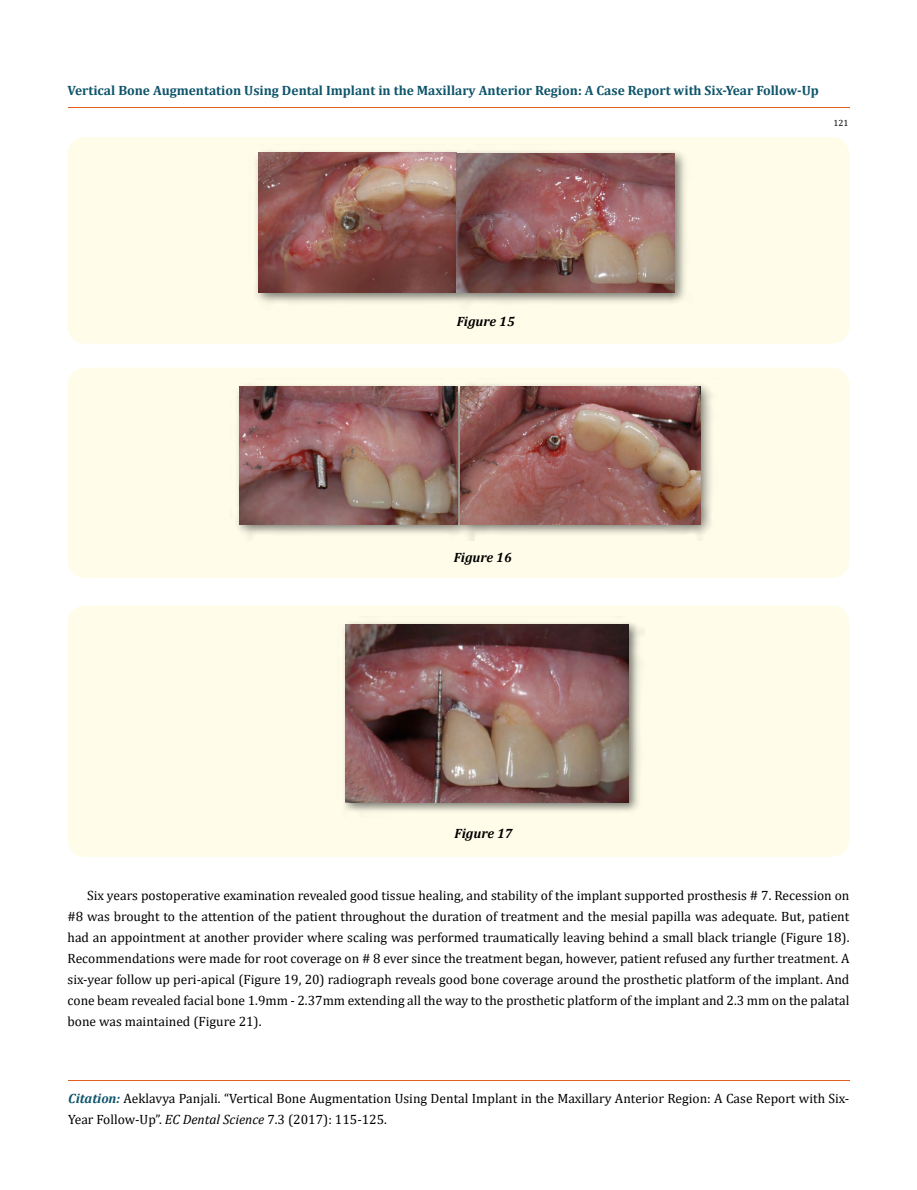
<style>
.page{position:relative;width:917px;height:1190px;background:#fff}
.page>*{position:absolute;margin:0;border:0;box-sizing:border-box;transform-origin:0 0}
.t1{font:13.5px/21px "Cambria";color:#000}
.t2{font:700 13.5px "Cambria";color:#0e546a}
.t3{font:italic 700 13.5px "Cambria";color:#000}
.t4{font:9px "Cambria";color:#000}
.s1{font-weight:700;font-style:italic;color:#0e546a}
.s2{font-style:italic}
</style>
<div class="page">
<hr style="left:68px;top:108px;width:781px;height:1px;background:#e05d1a">
<hr style="left:68px;top:1080px;width:781px;height:1px;background:#e05d1a">
<div style="left:68px;top:137px;width:781px;height:207px;background:#fffde9;border-radius:18px"></div>
<img style="left:256px;top:151px;width:191px;height:152px">
<img style="left:258px;top:153px;width:189px;height:139px">
<img style="left:447px;top:151px;width:239px;height:153px">
<div style="left:68px;top:368px;width:781px;height:210px;background:#fffde9;border-radius:18px"></div>
<img style="left:237px;top:385px;width:238px;height:156px">
<img style="left:240px;top:387px;width:211px;height:137px">
<img style="left:451px;top:384px;width:261px;height:156px">
<img style="left:460px;top:386px;width:240px;height:138px">
<div style="left:68px;top:605px;width:781px;height:252px;background:#fffde9;border-radius:18px"></div>
<img style="left:344px;top:623px;width:299px;height:189px">
<img style="left:345px;top:624px;width:283px;height:178px">
<p class="t2" style="left:68px;top:80px;width:752px">Vertical Bone Augmentation Using Dental Implant in the Maxillary Anterior Region: A Case Report with Six-Year Follow-Up</p>
<p class="t4" style="left:833px;top:118px;width:16px">121</p>
<p class="t3" style="left:456px;top:311px;width:60px">Figure 15</p>
<p class="t3" style="left:453px;top:547px;width:60px">Figure 16</p>
<p class="t3" style="left:454px;top:823px;width:60px">Figure 17</p>
<p class="t1" style="left:68px;top:884px;width:783px;text-align:justify;text-indent:19px">Six years postoperative examination revealed good tissue healing, and stability of the implant supported prosthesis # 7. Recession on #8 was brought to the attention of the patient throughout the duration of treatment and the mesial papilla was adequate. But, patient had an appointment at another provider where scaling was performed traumatically leaving behind a small black triangle (Figure 18).<br>Recommendations were made for root coverage on # 8 ever since the treatment began, however, patient refused any further treatment. A six-year follow up peri-apical (Figure 19, 20) radiograph reveals good bone coverage around the prosthetic platform of the implant. And cone beam revealed facial bone 1.9mm - 2.37mm extending all the way to the prosthetic platform of the implant and 2.3 mm on the palatal bone was maintained (Figure 21).</p>
<p class="t1" style="left:68px;top:1087px;width:782px"><span class="s1">Citation:</span> Aeklavya Panjali. “Vertical Bone Augmentation Using Dental Implant in the Maxillary Anterior Region: A Case Report with Six-<br>Year Follow-Up”. <span class="s2">EC Dental Science</span> 7.3 (2017): 115-125.</p>
</div>
